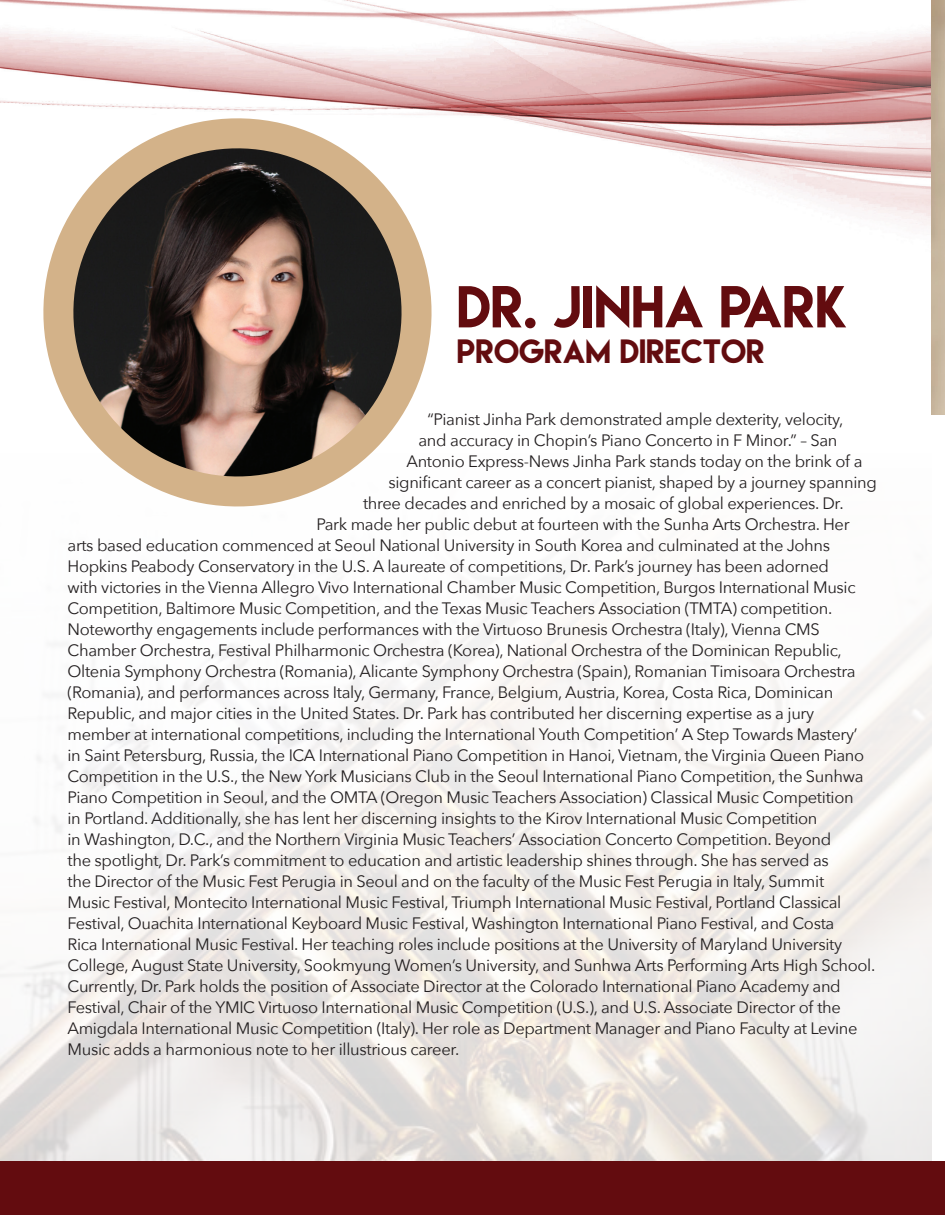
<style>
.page{position:relative;width:945px;height:1215px;background:#fff}
.page>*{position:absolute;margin:0;border:0;box-sizing:border-box;transform-origin:0 0}
.t1{font:52.5px "Lemon Milk";color:#630c0f}
.t2{font:30px "Lemon Milk";color:#630c0f}
.t3{font:16.5px "Avenir Next";letter-spacing:-.02em;color:#231f20}
</style>
<div class="page">
<img style="left:0;top:0;width:945px;height:288px">
<img style="left:0;top:288px;width:932px;height:927px">
<div style="left:1px;top:1161px;width:944px;height:54px;background:#630c0f"></div>
<img style="left:932px;top:1px;width:13px;height:413px">
<svg style="left:0;top:73px;width:477px;height:436px"></svg>
<h1 class="t1" style="left:457px;top:271px;width:392px">DR. JINHA PARK</h1>
<h2 class="t2" style="left:457px;top:331px;width:310px">PROGRAM DIRECTOR</h2>
<p class="t3" style="left:428px;top:406px;width:418px">“Pianist Jinha Park demonstrated ample dexterity, velocity,</p>
<p class="t3" style="left:419px;top:427px;width:420px">and accuracy in Chopin’s Piano Concerto in F Minor.” – San</p>
<p class="t3" style="left:407px;top:448px;width:458px">Antonio Express-News Jinha Park stands today on the brink of a</p>
<p class="t3" style="left:389px;top:469px;width:490px">significant career as a concert pianist, shaped by a journey spanning</p>
<p class="t3" style="left:363px;top:490px;width:482px">three decades and enriched by a mosaic of global experiences. Dr.</p>
<p class="t3" style="left:317px;top:511px;width:535px">Park made her public debut at fourteen with the Sunha Arts Orchestra. Her</p>
<p class="t3" style="left:68px;top:532px;width:764px">arts based education commenced at Seoul National University in South Korea and culminated at the Johns</p>
<p class="t3" style="left:68px;top:553px;width:763px">Hopkins Peabody Conservatory in the U.S. A laureate of competitions, Dr. Park’s journey has been adorned</p>
<p class="t3" style="left:68px;top:574px;width:790px">with victories in the Vienna Allegro Vivo International Chamber Music Competition, Burgos International Music</p>
<p class="t3" style="left:68px;top:595px;width:766px">Competition, Baltimore Music Competition, and the Texas Music Teachers Association (TMTA) competition.</p>
<p class="t3" style="left:68px;top:616px;width:754px">Noteworthy engagements include performances with the Virtuoso Brunesis Orchestra (Italy), Vienna CMS</p>
<p class="t3" style="left:68px;top:637px;width:776px">Chamber Orchestra, Festival Philharmonic Orchestra (Korea), National Orchestra of the Dominican Republic,</p>
<p class="t3" style="left:68px;top:658px;width:790px">Oltenia Symphony Orchestra (Romania), Alicante Symphony Orchestra (Spain), Romanian Timisoara Orchestra</p>
<p class="t3" style="left:68px;top:679px;width:767px">(Romania), and performances across Italy, Germany, France, Belgium, Austria, Korea, Costa Rica, Dominican</p>
<p class="t3" style="left:68px;top:700px;width:748px">Republic, and major cities in the United States. Dr. Park has contributed her discerning expertise as a jury</p>
<p class="t3" style="left:68px;top:721px;width:792px">member at international competitions, including the International Youth Competition’ A Step Towards Mastery’</p>
<p class="t3" style="left:68px;top:742px;width:798px">in Saint Petersburg, Russia, the ICA International Piano Competition in Hanoi, Vietnam, the Virginia Queen Piano</p>
<p class="t3" style="left:68px;top:763px;width:797px">Competition in the U.S., the New York Musicians Club in the Seoul International Piano Competition, the Sunhwa</p>
<p class="t3" style="left:68px;top:784px;width:788px">Piano Competition in Seoul, and the OMTA (Oregon Music Teachers Association) Classical Music Competition</p>
<p class="t3" style="left:68px;top:805px;width:751px">in Portland. Additionally, she has lent her discerning insights to the Kirov International Music Competition</p>
<p class="t3" style="left:68px;top:826px;width:765px">in Washington, D.C., and the Northern Virginia Music Teachers’ Association Concerto Competition. Beyond</p>
<p class="t3" style="left:68px;top:847px;width:763px">the spotlight, Dr. Park’s commitment to education and artistic leadership shines through. She has served as</p>
<p class="t3" style="left:68px;top:868px;width:758px">the Director of the Music Fest Perugia in Seoul and on the faculty of the Music Fest Perugia in Italy, Summit</p>
<p class="t3" style="left:68px;top:889px;width:775px">Music Festival, Montecito International Music Festival, Triumph International Music Festival, Portland Classical</p>
<p class="t3" style="left:68px;top:910px;width:768px">Festival, Ouachita International Keyboard Music Festival, Washington International Piano Festival, and Costa</p>
<p class="t3" style="left:68px;top:931px;width:776px">Rica International Music Festival. Her teaching roles include positions at the University of Maryland University</p>
<p class="t3" style="left:68px;top:952px;width:809px">College, August State University, Sookmyung Women’s University, and Sunhwa Arts Performing Arts High School.</p>
<p class="t3" style="left:68px;top:973px;width:775px">Currently, Dr. Park holds the position of Associate Director at the Colorado International Piano Academy and</p>
<p class="t3" style="left:68px;top:994px;width:775px">Festival, Chair of the YMIC Virtuoso International Music Competition (U.S.), and U.S. Associate Director of the</p>
<p class="t3" style="left:68px;top:1015px;width:792px">Amigdala International Music Competition (Italy). Her role as Department Manager and Piano Faculty at Levine</p>
<p class="t3" style="left:68px;top:1036px;width:394px">Music adds a harmonious note to her illustrious career.</p>
</div>
